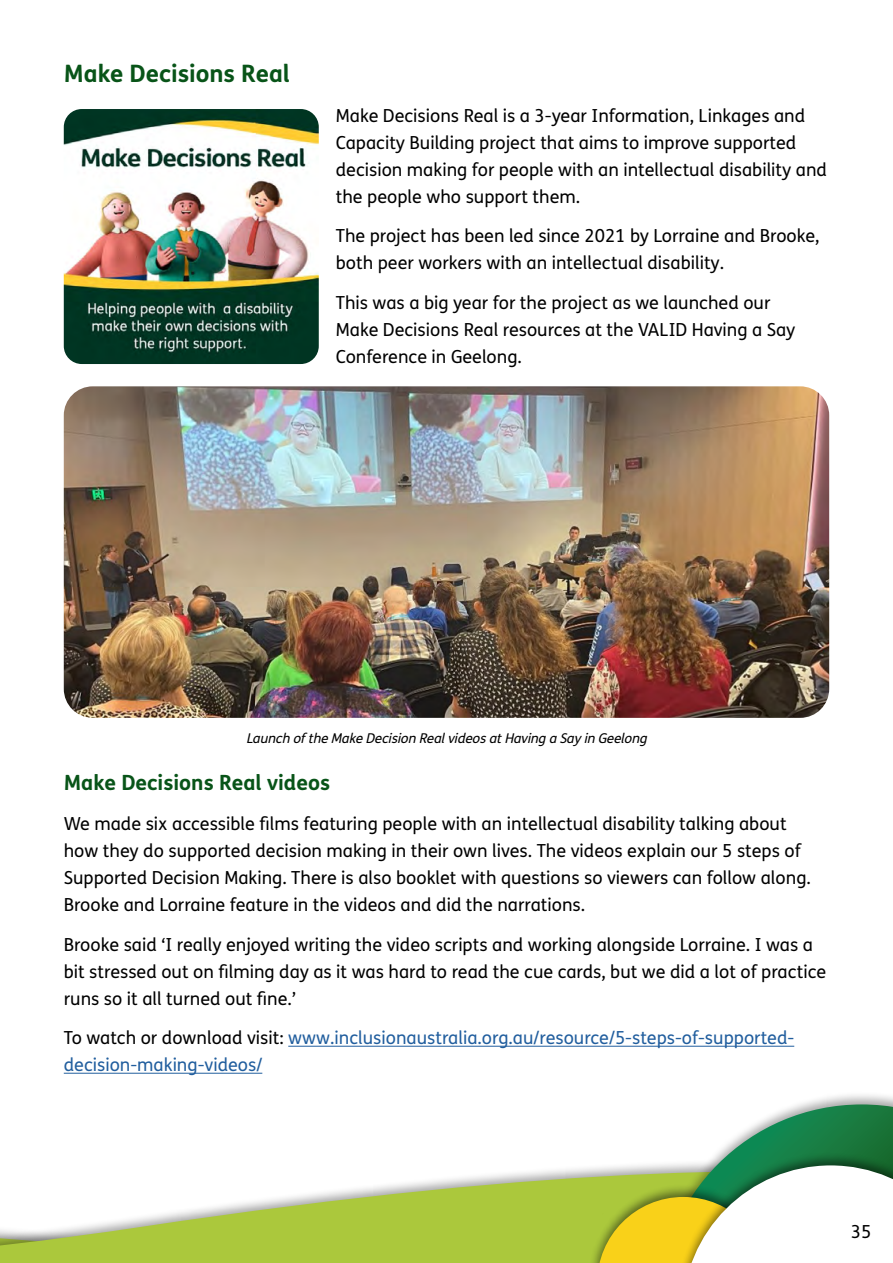
<style>
.page{position:relative;width:893px;height:1263px;background:#fff}
.page>*{position:absolute;margin:0;border:0;box-sizing:border-box;transform-origin:0 0}
.Heading_2{font:700 24px "FS Me";color:#085418}
.Heading_3{font:700 21px "FS Me";color:#085418}
.Paragraph{font:18px/27px "FS Me";color:#000}
.Paragraph-2{font:18px/27px "FS Me";color:#215e9e}
.descText{font:italic 13.5px "FS Me";color:#000}
.s1{color:#000}
</style>
<div class="page">
<svg style="left:0;top:1168px;width:597px;height:95px;fill:#abc83c"></svg>
<div style="left:649px;top:1091px;width:244px;height:172px;background:#000;opacity:.35"></div>
<div style="left:588px;top:1183px;width:190px;height:80px;background:#abc83c"></div>
<svg style="left:597px;top:1104px;width:296px;height:159px"></svg>
<hr style="left:288px;top:1046px;width:506px;height:1px;background:#215e9e">
<hr style="left:64px;top:1073px;width:198px;height:1px;background:#215e9e">
<img style="left:64px;top:109px;width:255px;height:255px">
<img style="left:64px;top:386px;width:765px;height:332px">
<p class="Heading_2" style="left:64px;top:58px;width:228px">Make Decisions Real</p>
<p class="Paragraph" style="left:336px;top:102px;width:493px">Make Decisions Real is a 3-year Information, Linkages and Capacity Building project that aims to improve supported decision making for people with an intellectual disability and the people who support them.</p>
<p class="Paragraph" style="left:336px;top:223px;width:485px">The project has been led since 2021 by Lorraine and Brooke, both peer workers with an intellectual disability.</p>
<p class="Paragraph" style="left:336px;top:290px;width:461px">This was a big year for the project as we launched our<br>Make Decisions Real resources at the VALID Having a Say<br>Conference in Geelong.</p>
<p class="descText" style="left:246px;top:731px;width:406px">Launch of the Make Decision RealvideosatHaving a Say in Geelong</p>
<p class="Heading_3" style="left:64px;top:769px;width:268px">Make Decisions Real videos</p>
<p class="Paragraph" style="left:64px;top:810px;width:748px">We made six accessible films featuring people with an intellectual disability talking about how they do supported decision making in their own lives. The videos explain our 5 steps of Supported Decision Making. There is also booklet with questions so viewers can follow along.<br>Brooke and Lorraine feature in the videos and did the narrations.</p>
<p class="Paragraph" style="left:64px;top:931px;width:764px">Brooke said ‘I really enjoyed writing the video scripts and working alongside Lorraine. I was a bit stressed out on filming day as it was hard to read the cue cards, but we did a lot of practice runs so it all turned out fine.’</p>
<p class="Paragraph-2" style="left:64px;top:1025px;width:732px"><span class="s1">To watch or download visit:</span> www.inclusionaustralia.org.au/resource/5-steps-of-supported&shy;decision-making-videos/</p>
<p class="Paragraph" style="left:851px;top:1218px;width:22px">35</p>
</div>
